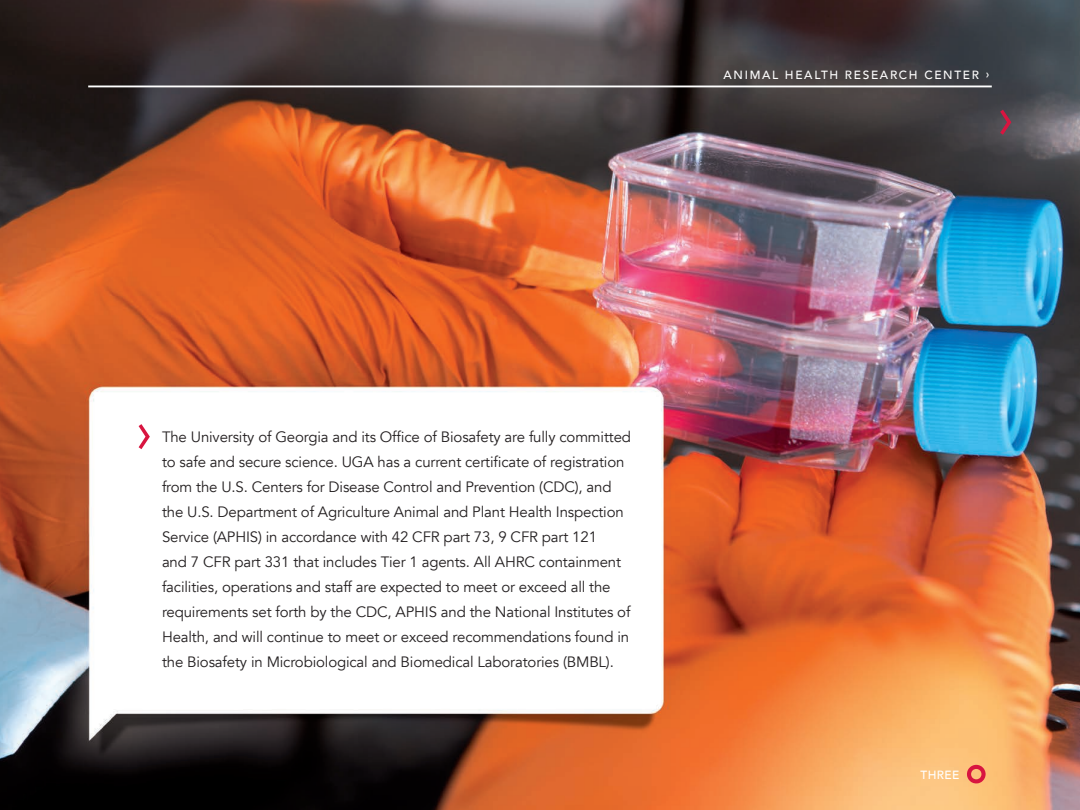
<style>
.page{position:relative;width:1080px;height:810px;background:#fff}
.page>*{position:absolute;margin:0;border:0;box-sizing:border-box;transform-origin:0 0}
.t1{font:500 62.5px "Avenir";color:#d81540}
.t2{font:60px "Avenir";color:#d81540}
.t3{font:15px/25px "Avenir";letter-spacing:-.01em;color:#231f20}
.t4{font:500 11.88px "Avenir";letter-spacing:.14em;color:#fff}
</style>
<div class="page">
<img style="left:0;top:0;width:1080px;height:810px">
<hr style="left:88px;top:86px;width:904px;height:1px;background:#fff">
<p class="t4" style="left:724px;top:65px;width:267px">ANIMAL HEALTH RESEARCH CENTER ›</p>
<p class="t2" style="left:996px;top:80px;width:20px">›</p>
<p class="t2" style="left:134px;top:395px;width:20px">›</p>
<p class="t3" style="left:162px;top:424px;width:471px">The University of Georgia and its Office of Biosafety are fully committed to safe and secure science. UGA has a current certificate of registration from the U.S. Centers for Disease Control and Prevention (CDC), and</p>
<p class="t3" style="left:162px;top:499px;width:463px">the U.S. Department of Agriculture Animal and Plant Health Inspection<br>Service (APHIS) in accordance with 42 CFR part 73, 9 CFR part 121</p>
<p class="t3" style="left:162px;top:549px;width:470px">and 7 CFR part 331 that includes Tier 1 agents. All AHRC containment facilities, operations and staff are expected to meet or exceed all the requirements set forth by the CDC, APHIS and the National Institutes of Health, and will continue to meet or exceed recommendations found in the Biosafety in Microbiological and Biomedical Laboratories (BMBL).</p>
<p class="t4" style="left:921px;top:765px;width:40px">THREE</p>
<p class="t1" style="left:964px;top:734px;width:26px">°</p>
</div>
